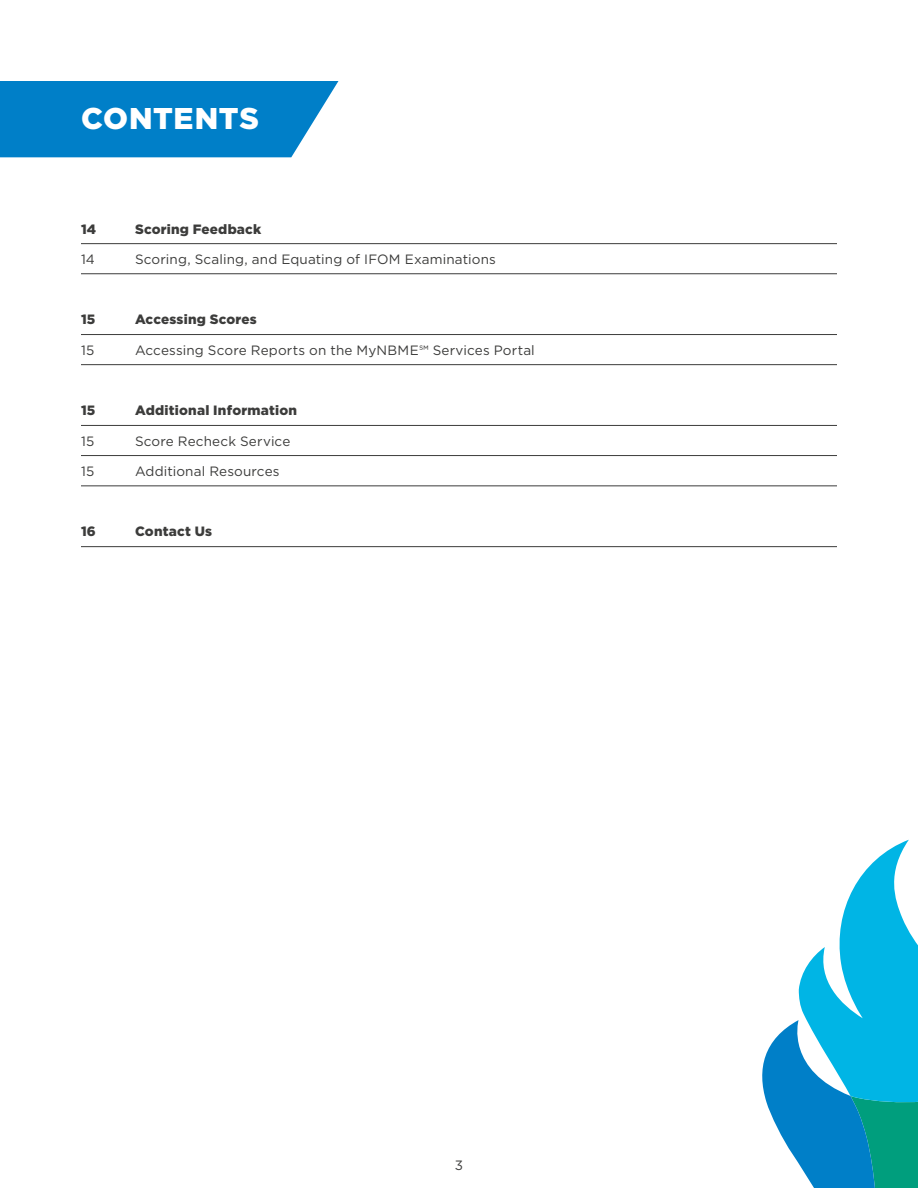
<style>
.page{position:relative;width:918px;height:1188px;background:#fff}
.page>*{position:absolute;margin:0;border:0;box-sizing:border-box;transform-origin:0 0}
.t1{font:900 30px "Gotham";letter-spacing:.02em;color:#fff}
.t2{font:13.5px "Gotham";letter-spacing:.01em;color:#3c3c3b}
.t3{font:900 13.5px "Gotham";letter-spacing:.02em;color:#3c3c3b}
</style>
<div class="page">
<hr style="left:81px;top:243px;width:756px;height:1px;background:#3c3c3b">
<hr style="left:81px;top:274px;width:756px;height:1px;background:#3c3c3b">
<hr style="left:81px;top:334px;width:756px;height:1px;background:#3c3c3b">
<hr style="left:81px;top:364px;width:756px;height:1px;background:#3c3c3b">
<hr style="left:81px;top:425px;width:756px;height:1px;background:#3c3c3b">
<hr style="left:81px;top:455px;width:756px;height:1px;background:#3c3c3b">
<hr style="left:81px;top:486px;width:756px;height:1px;background:#3c3c3b">
<hr style="left:81px;top:546px;width:756px;height:1px;background:#3c3c3b">
<div style="left:0;top:81px;width:338px;height:76px;background:#007fc8"></div>
<svg style="left:762px;top:840px;width:156px;height:348px"></svg>
<div style="left:896px;top:1166px;width:22px;height:22px;background:#009e7d"></div>
<h1 class="t1" style="left:81px;top:98px;width:180px">CONTENTS</h1>
<p class="t3" style="left:81px;top:219px;width:17px">14</p>
<p class="t3" style="left:135px;top:219px;width:128px">Scoring Feedback</p>
<p class="t2" style="left:81px;top:250px;width:16px">14</p>
<p class="t2" style="left:135px;top:250px;width:362px">Scoring, Scaling, and Equating of IFOM Examinations</p>
<p class="t3" style="left:81px;top:310px;width:16px">15</p>
<p class="t3" style="left:135px;top:310px;width:123px">Accessing Scores</p>
<p class="t2" style="left:81px;top:341px;width:15px">15</p>
<p class="t2" style="left:135px;top:341px;width:401px">Accessing Score Reports on the MyNBME℠ Services Portal</p>
<p class="t3" style="left:81px;top:401px;width:16px">15</p>
<p class="t3" style="left:135px;top:401px;width:164px">Additional Information</p>
<p class="t2" style="left:81px;top:432px;width:15px">15</p>
<p class="t2" style="left:135px;top:432px;width:157px">Score Recheck Service</p>
<p class="t2" style="left:81px;top:462px;width:15px">15</p>
<p class="t2" style="left:135px;top:462px;width:146px">Additional Resources</p>
<p class="t3" style="left:81px;top:522px;width:16px">16</p>
<p class="t3" style="left:135px;top:522px;width:79px">Contact Us</p>
<p class="t2" style="left:455px;top:1157px;width:10px">3</p>
</div>
